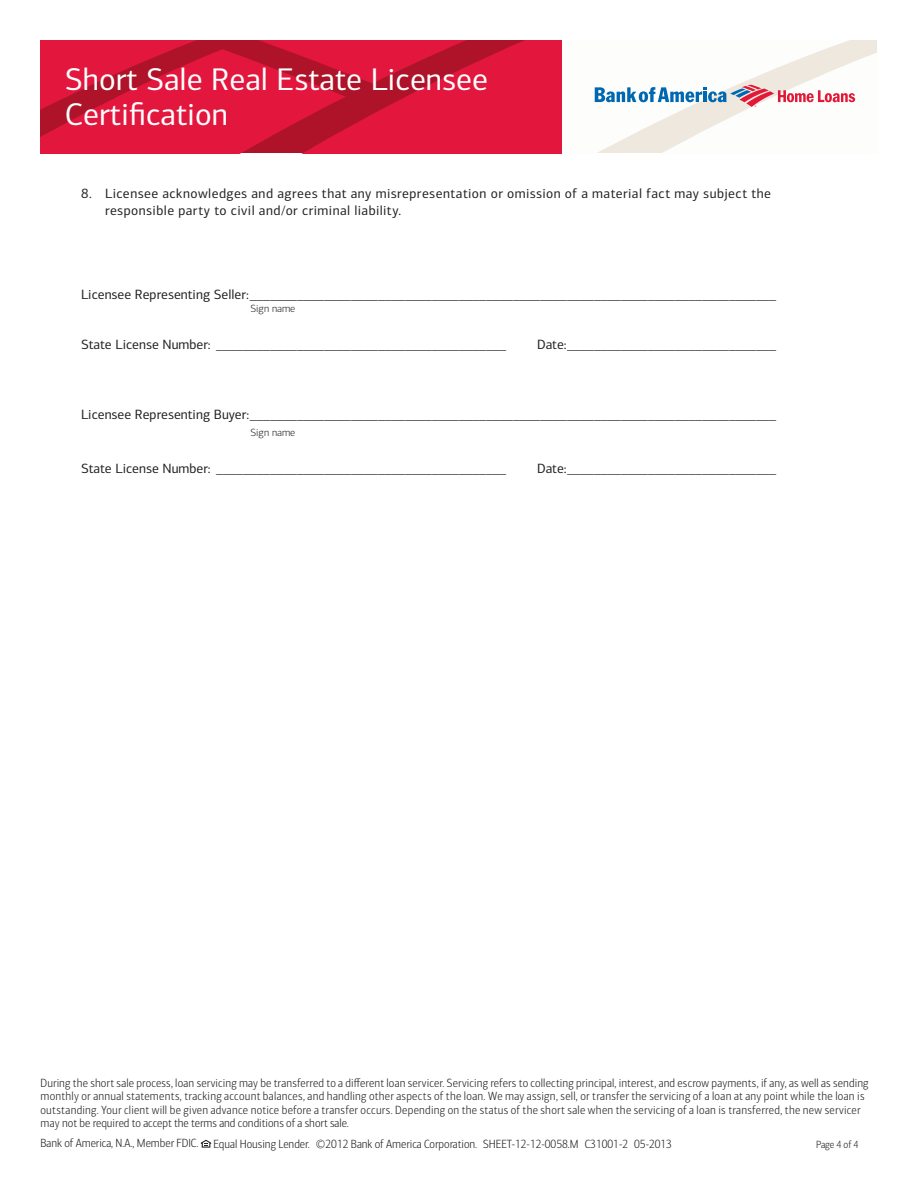
<style>
.page{position:relative;width:918px;height:1188px;background:#fff}
.page>*{position:absolute;margin:0;border:0;box-sizing:border-box;transform-origin:0 0}
.t1{font:31.5px/34.5px "Connections";color:#fff}
.t2{font:13.5px "Connections";color:#231f20}
.t3{font:13.5px/16.5px "Connections";letter-spacing:.02em;color:#231f20}
.t4{font:300 12px/13.5px "Connections Cond";letter-spacing:.015em;color:#231f20}
.t5{font:300 10.5px "Connections";color:#231f20}
.t6{font:300 10.5px "Connections Cond";color:#231f20}
</style>
<div class="page">
<svg style="left:201px;top:1140px;width:10px;height:8px"></svg>
<svg style="left:594px;top:40px;width:283px;height:113px"></svg>
<svg style="left:40px;top:40px;width:522px;height:113px;background:#d61639"></svg>
<svg style="left:595px;top:85px;width:260px;height:22px"></svg>
<h1 class="t1" style="left:65px;top:62px;width:425px">Short Sale Real Estate Licensee<br>Certification</h1>
<p class="t3" style="left:105px;top:185px;width:668px;text-indent:-24px">8. Licensee acknowledges and agrees that any misrepresentation or omission of a material fact may subject the responsible party to civil and/or criminal liability.</p>
<p class="t2" style="left:81px;top:286px;width:697px">Licensee Representing Seller:______________________________________________________________________________</p>
<p class="t5" style="left:251px;top:302px;width:46px">Sign name</p>
<p class="t2" style="left:81px;top:336px;width:427px">State License Number: ___________________________________________</p>
<p class="t3" style="left:537px;top:336px;width:241px">Date:_______________________________</p>
<p class="t2" style="left:81px;top:407px;width:697px">Licensee Representing Buyer:______________________________________________________________________________</p>
<p class="t5" style="left:251px;top:426px;width:46px">Sign name</p>
<p class="t2" style="left:81px;top:460px;width:427px">State License Number: ___________________________________________</p>
<p class="t3" style="left:537px;top:460px;width:241px">Date:_______________________________</p>
<p class="t4" style="left:40px;top:1076px;width:830px">During the short sale process, loan servicing may be transferred to a different loan servicer. Servicing refers to collecting principal, interest, and escrow payments, if any, as well as sending monthly or annual statements, tracking account balances, and handling other aspects of the loan. We may assign, sell, or transfer the servicing of a loan at any point while the loan is outstanding. Your client will be given advance notice before a transfer occurs. Depending on the status of the short sale when the servicing of a loan is transferred, the new servicer may not be required to accept the terms and conditions of a short sale.</p>
<p class="t4" style="left:40px;top:1137px;width:633px">Bank of America, N.A., Member FDIC. Equal Housing Lender. ©2012 Bank of America Corporation. SHEET-12-12-0058.M C31001-2 05-2013</p>
<p class="t6" style="left:816px;top:1138px;width:44px">Page 4 of 4</p>
</div>
